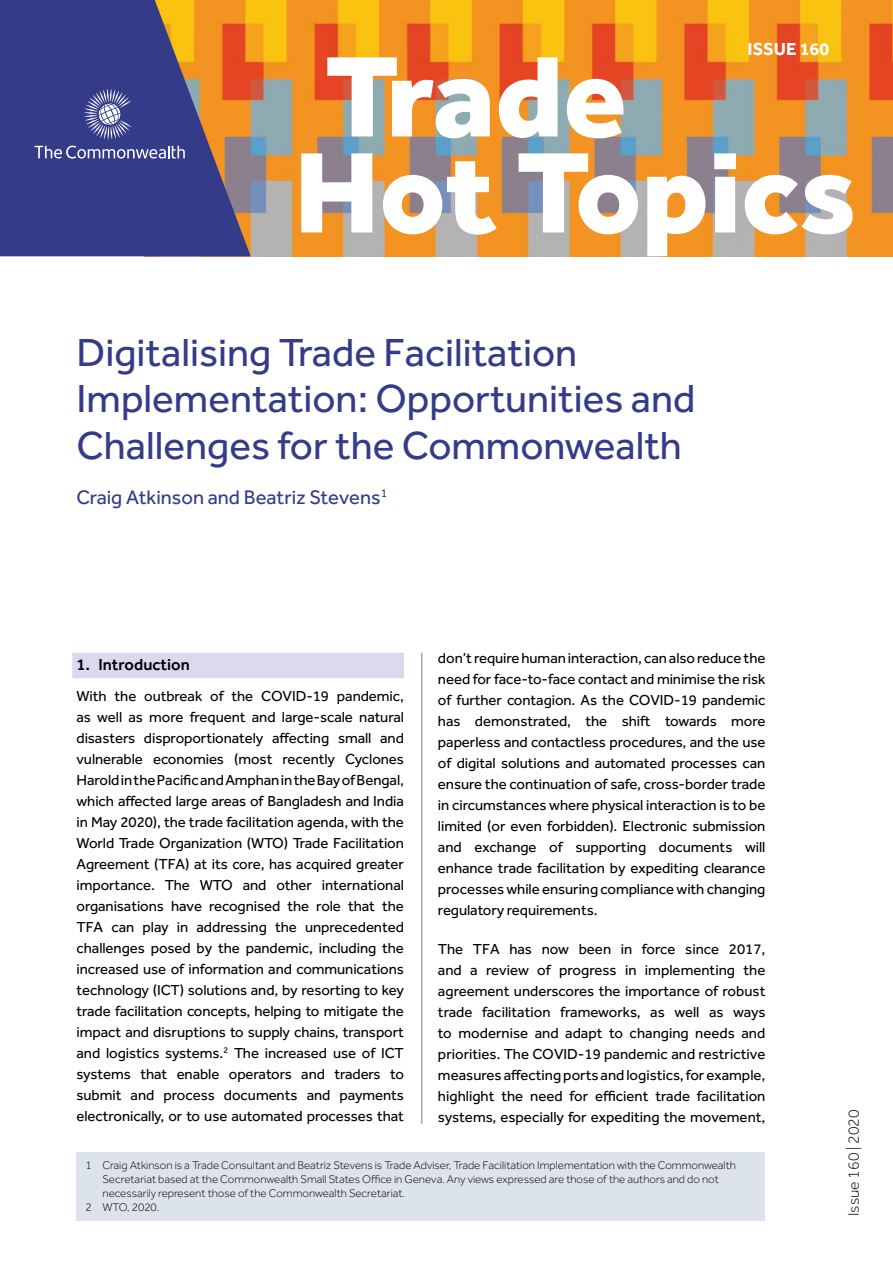
<style>
.page{position:relative;width:893px;height:1263px;background:#fff}
.page>*{position:absolute;margin:0;border:0;box-sizing:border-box;transform-origin:0 0}
.t1{font:800 118.5px/96px "Effra";color:#fff}
.CT{font:40.5px/46.5px "Effra";color:#343c8a}
.CA{font:20.25px "Effra";color:#343c8a}
.t2{font:700 18px "Effra";color:#fff}
._1{font:500 16.5px "Effra";color:#000}
.t3{font:300 15.75px "Effra";color:#000}
.T1{font:15px/21px "Effra";letter-spacing:-.005em;color:#000;text-align:justify}
.FN{font:300 11.55px/14.2px "Effra";color:#000}
</style>
<div class="page">
<img style="left:251px;top:0;width:642px;height:256px">
<svg style="left:0;top:0;width:251px;height:256px;background:#574c78"></svg>
<svg style="left:35px;top:146px;width:150px;height:13px;background:#6e73ab"></svg>
<svg style="left:85px;top:89px;width:46px;height:50px;background:#6b71a9"></svg>
<hr style="left:421px;top:653px;width:1px;height:471px;background:#a7a9ac">
<div style="left:72px;top:653px;width:332px;height:25px;background:#dbd9ed"></div>
<div style="left:77px;top:1152px;width:688px;height:68px;background:#dce3ed"></div>
<p class="t2" style="left:748px;top:38px;width:83px">ISSUE 160</p>
<h1 class="t1" style="left:294px;top:46px;width:565px">Trade<br>Hot Topics</h1>
<p class="CT" style="left:77px;top:328px;width:620px">Digitalising Trade Facilitation<br>Implementation: Opportunities and<br>Challenges for the Commonwealth</p>
<p class="CA" style="left:77px;top:485px;width:312px">Craig Atkinson and Beatriz Stevens<sup>1</sup></p>
<p class="T1" style="left:438px;top:647px;width:329px">don’t require human interaction, can also reduce the need for face-to-face contact and minimise the risk of further contagion. As the COVID-19 pandemic has demonstrated, the shift towards more paperless and contactless procedures, and the use of digital solutions and automated processes can ensure the continuation of safe, cross-border trade in circumstances where physical interaction is to be limited (or even forbidden). Electronic submission and exchange of supporting documents will enhance trade facilitation by expediting clearance processes while ensuring compliance with changing regulatory requirements.</p>
<p class="T1" style="left:438px;top:938px;width:329px">The TFA has now been in force since 2017, and a review of progress in implementing the agreement underscores the importance of robust trade facilitation frameworks, as well as ways to modernise and adapt to changing needs and priorities. The COVID-19 pandemic and restrictive measures affecting ports and logistics, for example, highlight the need for efficient trade facilitation systems, especially for expediting the movement,</p>
<p class="FN" style="left:103px;top:1158px;width:635px;text-indent:-17px">1 Craig Atkinson is a Trade Consultant and Beatriz Stevens is Trade Adviser, Trade Facilitation Implementation with the Commonwealth<br>Secretariat based at the Commonwealth Small States Office in Geneva. Any views expressed are those of the authors and do not necessarily represent those of the Commonwealth Secretariat.</p>
<p class="FN" style="left:86px;top:1200px;width:75px">2 WTO, 2020.</p>
<p class="_1" style="left:77px;top:654px;width:115px">1. Introduction</p>
<p class="T1" style="left:77px;top:686px;width:329px">With the outbreak of the COVID-19 pandemic, as well as more frequent and large-scale natural disasters disproportionately affecting small and vulnerable economies (most recently Cyclones Harold in the Pacific and Amphan in the Bay of Bengal, which affected large areas of Bangladesh and India in May 2020), the trade facilitation agenda, with the World Trade Organization (WTO) Trade Facilitation Agreement (TFA) at its core, has acquired greater importance. The WTO and other international organisations have recognised the role that the TFA can play in addressing the unprecedented challenges posed by the pandemic, including the increased use of information and communications technology (ICT) solutions and, by resorting to key trade facilitation concepts, helping to mitigate the impact and disruptions to supply chains, transport and logistics systems.<sup>2</sup> The increased use of ICT systems that enable operators and traders to submit and process documents and payments electronically, or to use automated processes that</p>
<p class="t3" style="left:845px;top:1216px;width:108px;rotate:-90deg">Issue 160 | 2020</p>
</div>
